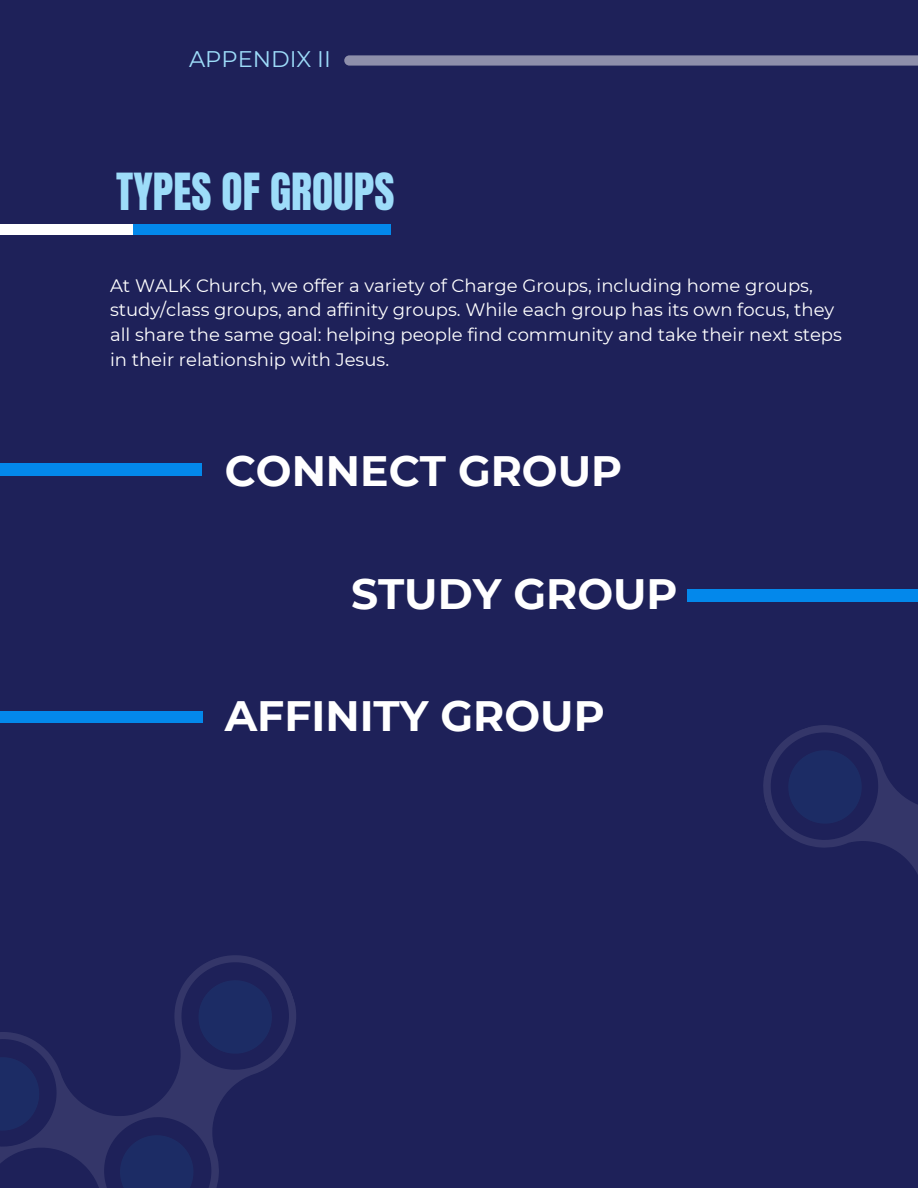
<style>
.page{position:relative;width:918px;height:1188px;background:#1e2159}
.page>*{position:absolute;margin:0;border:0;box-sizing:border-box;transform-origin:0 0}
.t1{font:43.5px "Anton";color:#9ddcf9}
.t2{font:700 42.45px "Montserrat";color:#fff}
.t3{font:22.5px "Montserrat";color:#9ddcf9}
.t4{font:18px/24.8px "Montserrat";color:#fff}
</style>
<div class="page">
<svg style="left:344px;top:55px;width:574px;height:11px;background:#8586a4"></svg>
<div style="left:0;top:224px;width:390px;height:11px;background:#0388eb"></div>
<div style="left:0;top:224px;width:132px;height:11px;background:#fff"></div>
<div style="left:0;top:464px;width:202px;height:12px;background:#0388eb"></div>
<svg style="left:0;top:955px;width:296px;height:233px"></svg>
<svg style="left:105px;top:1120px;width:104px;height:68px"></svg>
<svg style="left:0;top:1047px;width:49px;height:93px"></svg>
<svg style="left:189px;top:971px;width:93px;height:92px"></svg>
<div style="left:688px;top:589px;width:230px;height:12px;background:#0388eb"></div>
<div style="left:0;top:712px;width:203px;height:10px;background:#0388eb"></div>
<svg style="left:747px;top:601px;width:171px;height:273px"></svg>
<svg style="left:779px;top:741px;width:92px;height:92px"></svg>
<p class="t3" style="left:189px;top:45px;width:143px">APPENDIX II</p>
<h3 class="t1" style="left:116px;top:161px;width:280px">TYPES OF GROUPS</h3>
<h1 class="t4" style="left:110px;top:273px;width:733px">At WALK Church, we offer a variety of Charge Groups, including home groups, study/class groups, and affinity groups. While each group has its own focus, they all share the same goal: helping people find community and take their next steps in their relationship with Jesus.</h1>
<h2 class="t2" style="left:225px;top:445px;width:399px">CONNECT GROUP</h2>
<p class="t2" style="left:351px;top:568px;width:328px">STUDY GROUP</p>
<h1 class="t2" style="left:225px;top:690px;width:382px">AFFINITY GROUP</h1>
</div>
